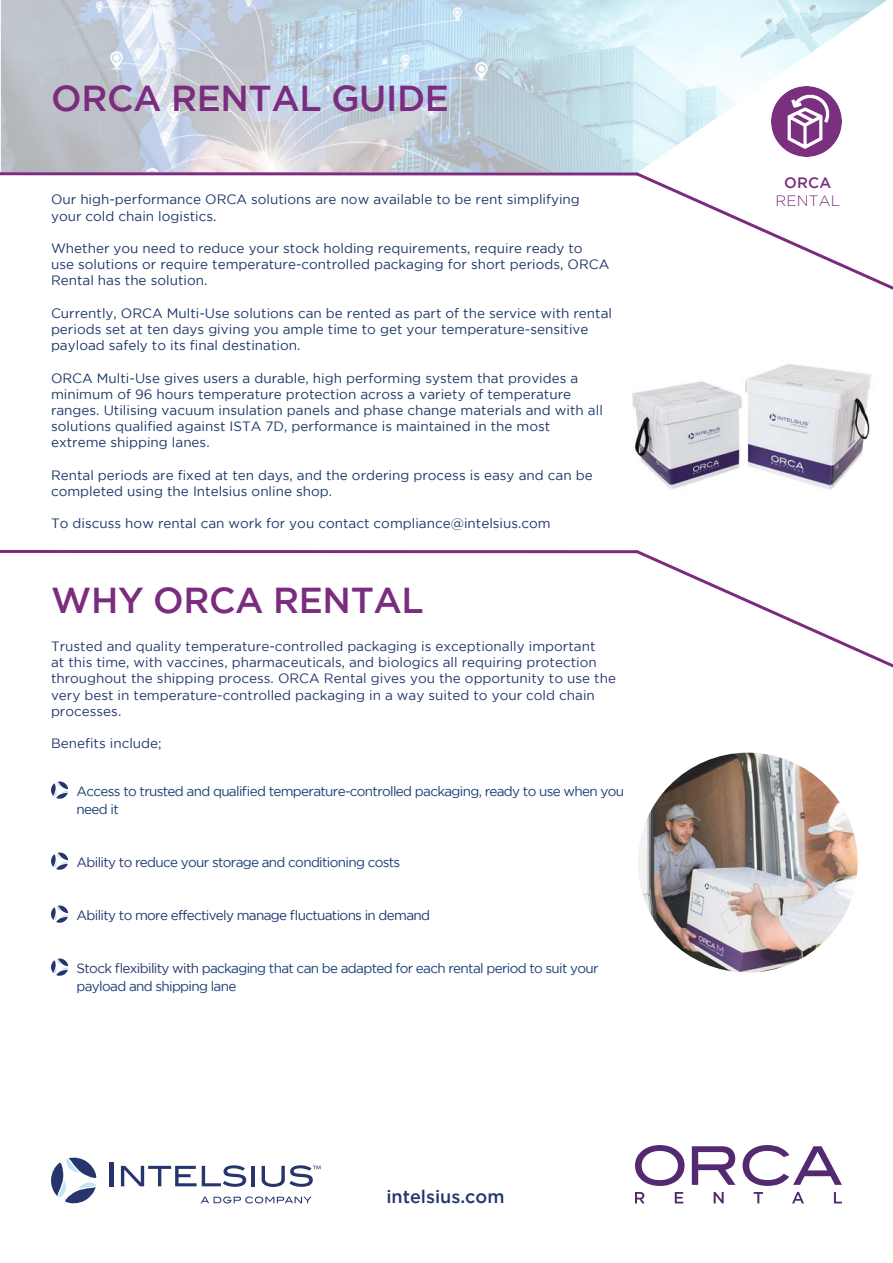
<style>
.page{position:relative;width:893px;height:1263px;background:#fff}
.page>*{position:absolute;margin:0;border:0;box-sizing:border-box;transform-origin:0 0}
.t1{font:500 36px "Gotham";letter-spacing:-.01em;color:#7b2c7f}
.t2{font:500 18px "Gotham";color:#27356f}
.t3{font:300 15px "Gotham";letter-spacing:.015em;color:#7b2c7f}
.t4{font:500 15px "Gotham";color:#7b2c7f}
.t5{font:13.5px/16.2px "Gotham";color:#1b3768}
.t6{font:13.5px/16.2px "Gotham";color:#26366f}
.t7{font:13.5px/18px "Gotham";letter-spacing:-.05em;color:#1b3f76}
.t8{font:13.5px "Gotham";letter-spacing:-.05em;color:#27356f}
.s1{color:#27356f}
</style>
<div class="page">
<img style="left:1px;top:0;width:886px;height:172px">
<svg style="left:51px;top:1157px;width:46px;height:47px"></svg>
<svg style="left:201px;top:1196px;width:111px;height:7px"></svg>
<hr style="left:109px;top:1162px;width:4px;height:24px;background:#27356f">
<svg style="left:121px;top:1165px;width:125px;height:22px"></svg>
<hr style="left:251px;top:1166px;width:4px;height:20px;background:#27356f">
<svg style="left:262px;top:1165px;width:58px;height:22px"></svg>
<hr style="left:0;top:550px;width:638px;height:3px;background:#7b2c7f">
<svg style="left:633px;top:550px;width:260px;height:118px"></svg>
<hr style="left:0;top:172px;width:638px;height:3px;background:#7b2c7f">
<svg style="left:633px;top:170px;width:260px;height:120px"></svg>
<svg style="left:51px;top:781px;width:17px;height:18px"></svg>
<svg style="left:51px;top:852px;width:17px;height:18px"></svg>
<svg style="left:51px;top:905px;width:17px;height:18px"></svg>
<svg style="left:51px;top:958px;width:17px;height:18px"></svg>
<img style="left:772px;top:87px;width:70px;height:70px">
<svg style="left:635px;top:1192px;width:10px;height:11px"></svg>
<svg style="left:675px;top:1192px;width:8px;height:11px"></svg>
<svg style="left:714px;top:1192px;width:10px;height:11px"></svg>
<svg style="left:754px;top:1192px;width:9px;height:11px"></svg>
<svg style="left:792px;top:1192px;width:12px;height:11px"></svg>
<svg style="left:834px;top:1192px;width:8px;height:11px"></svg>
<svg style="left:635px;top:1145px;width:49px;height:41px"></svg>
<svg style="left:692px;top:1146px;width:43px;height:39px"></svg>
<svg style="left:743px;top:1145px;width:99px;height:41px"></svg>
<img style="left:632px;top:364px;width:240px;height:126px">
<img style="left:638px;top:753px;width:220px;height:219px;border-radius:110px">
<p class="t1" style="left:51px;top:78px;width:399px">ORCA RENTAL GUIDE</p>
<p class="t5" style="left:51px;top:191px;width:530px">Our high-performance ORCA solutions are now available to be rent simplifying your cold chain logistics.</p>
<p class="t5" style="left:51px;top:240px;width:560px">Whether you need to reduce your stock holding requirements, require ready to<br>use solutions or require temperature-controlled packaging for short periods, ORCA<br>Rental has the solution.</p>
<p class="t5" style="left:51px;top:305px;width:563px">Currently, ORCA Multi-Use solutions can be rented as part of the service with rental periods set at ten days giving you ample time to get your temperature-sensitive payload safely to its final destination.</p>
<p class="t5" style="left:51px;top:370px;width:529px">ORCA Multi-Use gives users a durable, high performing system that provides a</p>
<p class="t5" style="left:51px;top:386px;width:522px">minimum of 96 hours temperature protection across a variety of temperature</p>
<p class="t5" style="left:51px;top:402px;width:553px">ranges. Utilising vacuum insulation panels and phase change materials and with all</p>
<p class="t5" style="left:51px;top:418px;width:501px">solutions qualified against ISTA 7D, performance is maintained in the most</p>
<p class="t5" style="left:51px;top:434px;width:160px">extreme shipping lanes.</p>
<p class="t5" style="left:51px;top:467px;width:543px">Rental periods are fixed at ten days, and the ordering process is easy and can be</p>
<p class="t5" style="left:51px;top:483px;width:283px">completed using the Intelsius online shop.</p>
<p class="t5" style="left:51px;top:515px;width:501px">To discuss how rental can work for you contact compliance@intelsius.com</p>
<p class="t1" style="left:51px;top:580px;width:374px">WHY ORCA RENTAL</p>
<p class="t6" style="left:51px;top:638px;width:566px">Trusted and quality temperature-controlled packaging is exceptionally important<br>at this time, with vaccines, pharmaceuticals, and biologics all requiring protection throughout the shipping process. ORCA Rental gives you the opportunity to use the very best in temperature-controlled packaging in a way suited to your cold chain</p>
<p class="t6" style="left:51px;top:703px;width:72px">processes.</p>
<p class="t6" style="left:51px;top:735px;width:112px">Benefits include;</p>
<p class="t7" style="left:77px;top:781px;width:549px">Access to trusted and qualified temperature-controlled packaging, ready to use when you need it</p>
<p class="t7" style="left:77px;top:852px;width:325px"><span class="s1">Ability to</span> reduce your storage and conditioning costs</p>
<p class="t8" style="left:77px;top:907px;width:355px">Ability to more effectively manage fluctuations in demand</p>
<p class="t7" style="left:77px;top:958px;width:524px"><span class="s1">Stock flexibility with</span> packaging that can be adapted for each rental period to suit your payload and shipping lane</p>
<p class="t2" style="left:386px;top:1187px;width:120px">intelsius.com</p>
<p class="t4" style="left:784px;top:174px;width:49px">ORCA</p>
<p class="t3" style="left:775px;top:193px;width:66px">RENTAL</p>
</div>
